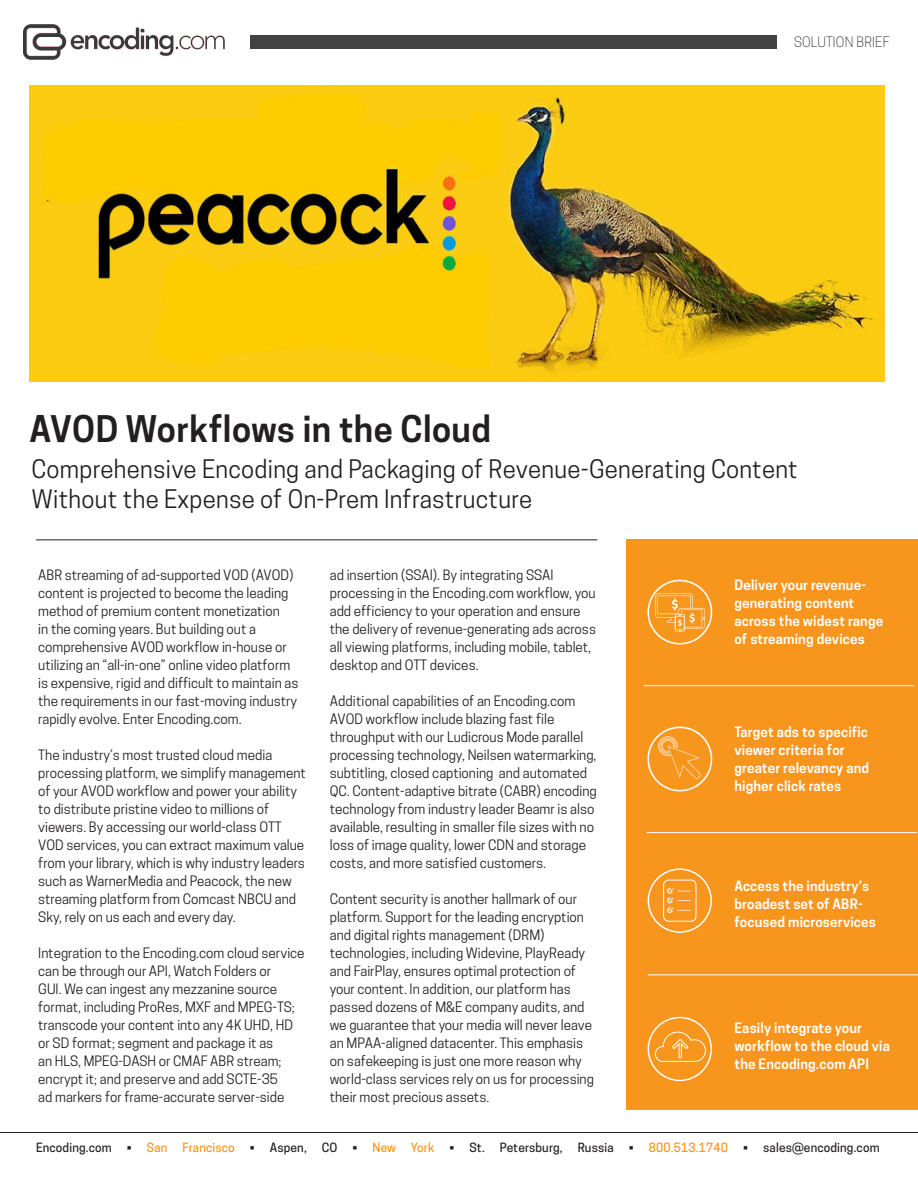
<style>
.page{position:relative;width:918px;height:1188px;background:#fff}
.page>*{position:absolute;margin:0;border:0;box-sizing:border-box;transform-origin:0 0}
.t1{font:600 34.5px "Cooper Hewitt";letter-spacing:.01em;color:#231f20}
.t2{font:24px/30px "Cooper Hewitt";letter-spacing:.01em;color:#231f20}
.t3{font:13.5px/18px "Cooper Hewitt";color:#231f20}
.Sidebar_Copy{font:600 13.5px/18px "Cooper Hewitt";letter-spacing:.01em;color:#fff}
.t4{font:300 13.5px "Cooper Hewitt";letter-spacing:.01em;color:#231f20}
.t5{font:500 12px "Cooper Hewitt";letter-spacing:.01em;color:#231f20}
.t6{font:500 12px "Cooper Hewitt";letter-spacing:.01em;color:#f7951d}
.s1{color:#231f20}
</style>
<div class="page">
<hr style="left:36px;top:540px;width:561px;height:1px;background:#231f20">
<div style="left:627px;top:540px;width:291px;height:570px;background:#f7951d"></div>
<hr style="left:644px;top:685px;width:270px;height:1px;background:#fff">
<hr style="left:648px;top:975px;width:270px;height:1px;background:#fff">
<hr style="left:647px;top:832px;width:270px;height:1px;background:#fff">
<img style="left:24px;top:24px;width:201px;height:36px">
<hr style="left:0;top:1132px;width:918px;height:1px;background:#231f20">
<img style="left:647px;top:579px;width:66px;height:66px">
<img style="left:647px;top:726px;width:66px;height:66px">
<div style="left:250px;top:35px;width:526px;height:14px;background:#424242"></div>
<img style="left:30px;top:85px;width:854px;height:296px">
<div style="left:648px;top:868px;width:64px;height:65px;border:1px solid #fff;border-radius:50%"></div>
<div style="left:663px;top:880px;width:33px;height:41px;border:1px solid #fff;border-radius:5px"></div>
<svg style="left:667px;top:888px;width:24px;height:25px"></svg>
<div style="left:648px;top:1017px;width:64px;height:64px;border:1px solid #fff;border-radius:50%"></div>
<svg style="left:655px;top:1032px;width:51px;height:30px"></svg>
<p class="t4" style="left:794px;top:34px;width:97px">SOLUTION BRIEF</p>
<p class="t1" style="left:30px;top:408px;width:463px">AVOD Workflows in the Cloud</p>
<p class="t2" style="left:32px;top:454px;width:768px">Comprehensive Encoding and Packaging of Revenue-Generating Content<br>Without the Expense of On-Prem Infrastructure</p>
<p class="t3" style="left:38px;top:566px;width:262px">ABR streaming of ad-supported VOD (AVOD) content is projected to become the leading method of premium content monetization<br>in the coming years. But building out a comprehensive AVOD workflow in-house or utilizing an “all-in-one” online video platform is expensive, rigid and difficult to maintain as the requirements in our fast-moving industry rapidly evolve. Enter Encoding.com.</p>
<p class="t3" style="left:38px;top:746px;width:269px">The industry’s most trusted cloud media processing platform, we simplify management of your AVOD workflow and power your ability to distribute pristine video to millions of viewers. By accessing our world-class OTT VOD services, you can extract maximum value from your library, which is why industry leaders such as WarnerMedia and Peacock, the new streaming platform from Comcast NBCU and Sky, rely on us each and every day.</p>
<p class="t3" style="left:38px;top:944px;width:268px">Integration to the Encoding.com cloud service can be through our API, Watch Folders or<br>GUI. We can ingest any mezzanine source format, including ProRes, MXF and MPEG-TS; transcode your content into any 4K UHD, HD or SD format; segment and package it as<br>an HLS, MPEG-DASH or CMAF ABR stream; encrypt it; and preserve and add SCTE-35<br>ad markers for frame-accurate server-side</p>
<p class="t3" style="left:330px;top:566px;width:268px">ad insertion (SSAI). By integrating SSAI processing in the Encoding.com workflow, you add efficiency to your operation and ensure the delivery of revenue-generating ads across all viewing platforms, including mobile, tablet, desktop and OTT devices.</p>
<p class="t3" style="left:330px;top:692px;width:269px">Additional capabilities of an Encoding.com AVOD workflow include blazing fast file throughput with our Ludicrous Mode parallel processing technology, Neilsen watermarking, subtitling, closed captioning and automated QC. Content-adaptive bitrate (CABR) encoding technology from industry leader Beamr is also available, resulting in smaller file sizes with no loss of image quality, lower CDN and storage costs, and more satisfied customers.</p>
<p class="t3" style="left:330px;top:890px;width:266px">Content security is another hallmark of our platform. Support for the leading encryption and digital rights management (DRM) technologies, including Widevine, PlayReady and FairPlay, ensures optimal protection of your content. In addition, our platform has passed dozens of M&amp;E company audits, and we guarantee that your media will never leave an MPAA-aligned datacenter. This emphasis on safekeeping is just one more reason why world-class services rely on us for processing their most precious assets.</p>
<p class="Sidebar_Copy" style="left:734px;top:576px;width:150px">Deliver your revenue&shy;generating content across the widest range of streaming devices</p>
<p class="Sidebar_Copy" style="left:734px;top:723px;width:136px">Target ads to specific viewer criteria for greater relevancy and higher click rates</p>
<p class="Sidebar_Copy" style="left:734px;top:877px;width:143px">Access the industry’s broadest set of ABR&shy;focused microservices</p>
<p class="Sidebar_Copy" style="left:734px;top:1019px;width:157px">Easily integrate your workflow to the cloud via the Encoding.com API</p>
<p class="t5" style="left:36px;top:1140px;width:77px">Encoding.com</p>
<p class="t6" style="left:127px;top:1140px;width:42px"><span class="s1">•</span> San</p>
<p class="t6" style="left:182px;top:1140px;width:54px">Francisco</p>
<p class="t5" style="left:250px;top:1140px;width:58px">• Aspen,</p>
<p class="t5" style="left:322px;top:1140px;width:17px">CO</p>
<p class="t6" style="left:353px;top:1140px;width:83px"><span class="s1">•</span> New York</p>
<p class="t5" style="left:449px;top:1140px;width:37px">• St.</p>
<p class="t5" style="left:500px;top:1140px;width:64px">Petersburg,</p>
<p class="t5" style="left:578px;top:1140px;width:38px">Russia</p>
<p class="t6" style="left:629px;top:1140px;width:101px"><span class="s1">•</span> 800.513.1740</p>
<p class="t5" style="left:743px;top:1140px;width:138px">• sales@encoding.com</p>
</div>
